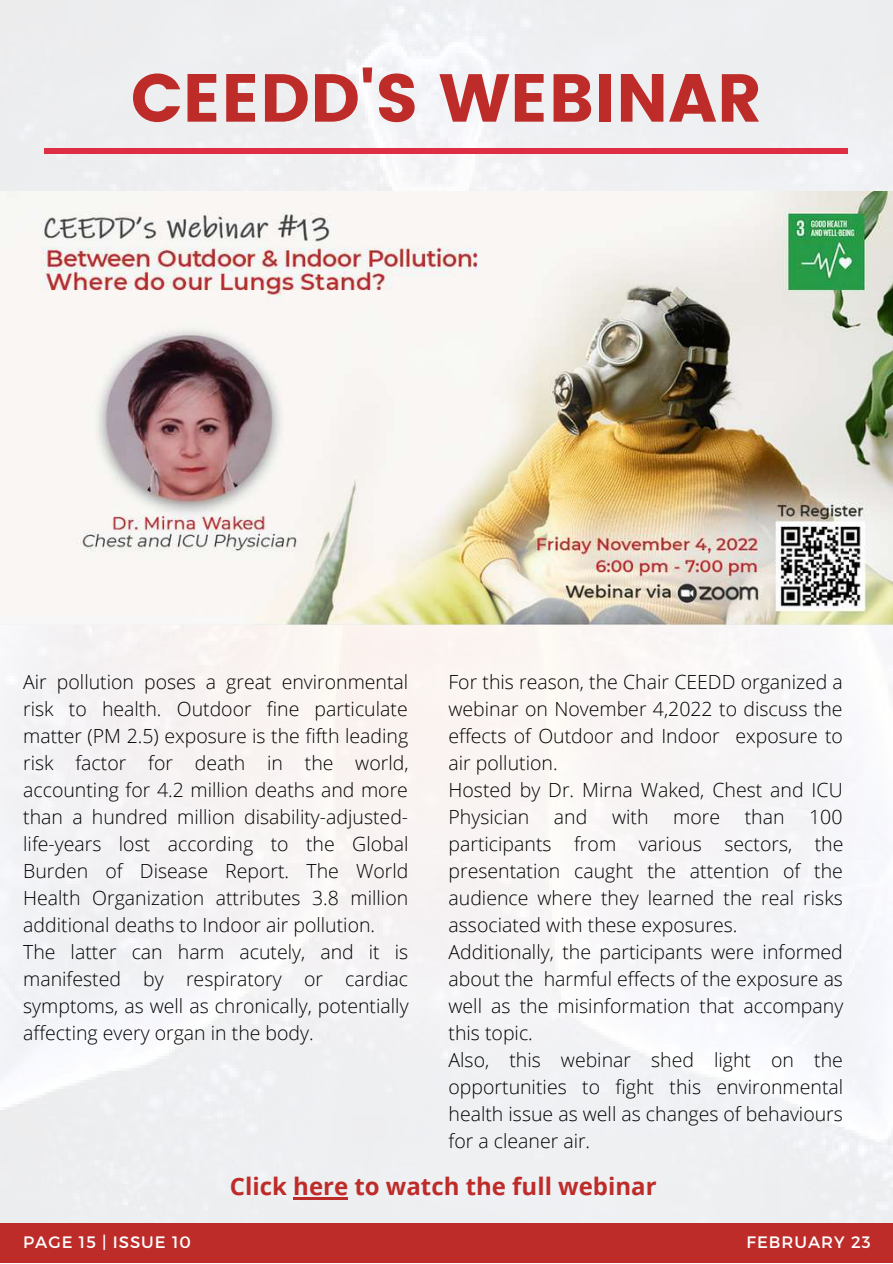
<style>
.page{position:relative;width:893px;height:1264px;background:#fff}
.page>*{position:absolute;margin:0;border:0;box-sizing:border-box;transform-origin:0 0}
.t1{font:67.65px "Poppins";color:#be2c2a}
.t2{font:700 24px "Open Sans";color:#be2c29}
.t3{font:300 19.5px/27px "Open Sans";color:#000}
.t4{font:16.5px "Montserrat";letter-spacing:.06em;color:#fff}
</style>
<div class="page">
<img style="left:0;top:0;width:892px;height:1223px">
<div style="left:45px;top:148px;width:802px;height:6px;background:#dd2e44"></div>
<div style="left:0;top:1223px;width:892px;height:39px;background:#be2c2a"></div>
<img style="left:0;top:192px;width:892px;height:433px">
<hr style="left:293px;top:1197px;width:55px;height:2px;background:#be2c29">
<h1 class="t1" style="left:131px;top:59px;width:632px">CEEDD'S WEBINAR</h1>
<p class="t3" style="left:23px;top:667px;width:387px">Air pollution poses a great environmental risk to health. Outdoor fine particulate matter (PM 2.5) exposure is the fifth leading risk factor for death in the world, accounting for 4.2 million deaths and more than a hundred million disability-adjusted&shy;life-years lost according to the Global Burden of Disease Report. The World Health Organization attributes 3.8 million additional deaths to Indoor air pollution.<br>The latter can harm acutely, and it is manifested by respiratory or cardiac symptoms, as well as chronically, potentially affecting every organ in the body.</p>
<p class="t3" style="left:448px;top:667px;width:396px">For this reason, the Chair CEEDD organized a webinar on November 4,2022 to discuss the effects of Outdoor and Indoor exposure to air pollution.<br>Hosted by Dr. Mirna Waked, Chest and ICU<br>Physician</p>
<p class="t3" style="left:554px;top:802px;width:35px">and</p>
<p class="t3" style="left:612px;top:802px;width:38px">with</p>
<p class="t3" style="left:673px;top:802px;width:48px">more</p>
<p class="t3" style="left:744px;top:802px;width:41px">than</p>
<p class="t3" style="left:448px;top:802px;width:396px;text-indent:360px">100 participants from various sectors, the presentation caught the attention of the audience where they learned the real risks associated with these exposures.<br>Additionally, the participants were informed about the harmful effects of the exposure as well as the misinformation that accompany this topic.<br>Also, this webinar shed light on the opportunities to fight this environmental health issue as well as changes of behaviours for a cleaner air.</p>
<p class="t2" style="left:230px;top:1169px;width:428px">Click here to watch the full webinar</p>
<p class="t4" style="left:23px;top:1231px;width:169px">PAGE 15 | ISSUE 10</p>
<p class="t4" style="left:746px;top:1231px;width:125px">FEBRUARY 23</p>
</div>
